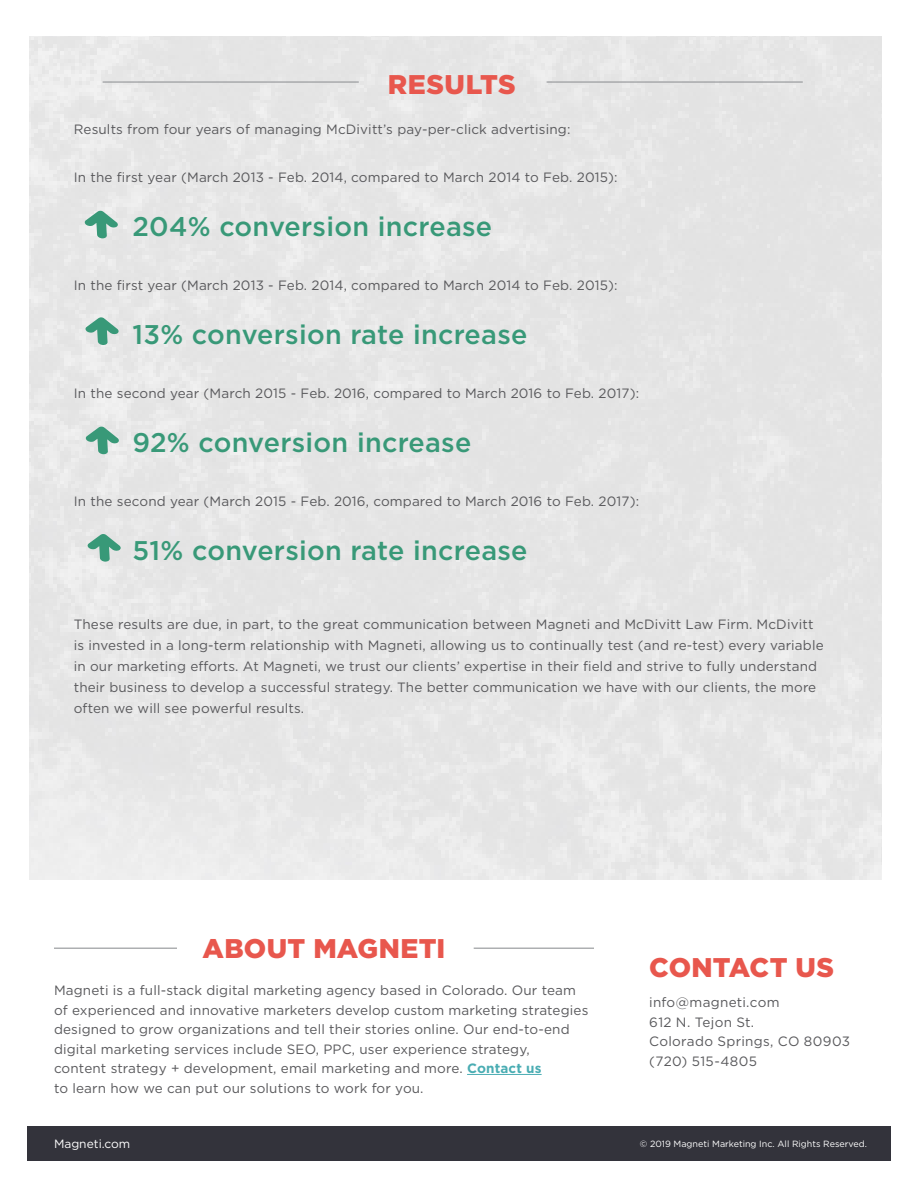
<style>
.page{position:relative;width:918px;height:1188px;background:#fff}
.page>*{position:absolute;margin:0;border:0;box-sizing:border-box;transform-origin:0 0}
.t1{font:500 27px "Gotham";letter-spacing:.01em;color:#389978}
.t2{font:900 27px "Gotham";letter-spacing:.015em;color:#e8574d}
.t3{font:13.5px/19.5px "Gotham";letter-spacing:.01em;color:#59595c}
.t4{font:12px "Gotham";color:#fff}
.t5{font:9px "Gotham";color:#fff}
.s1{font-weight:700;color:#4aadb3}
</style>
<div class="page">
<hr style="left:467px;top:1074px;width:75px;height:1px;background:#4aadb3">
<div style="left:27px;top:1127px;width:864px;height:34px;background:#33333b"></div>
<hr style="left:474px;top:948px;width:120px;height:1px;background:#939598">
<hr style="left:54px;top:948px;width:123px;height:1px;background:#939598">
<hr style="left:547px;top:81px;width:256px;height:2px;background:#939598">
<hr style="left:103px;top:81px;width:256px;height:2px;background:#939598">
<svg style="left:84px;top:210px;width:34px;height:29px"></svg>
<svg style="left:85px;top:317px;width:34px;height:28px"></svg>
<svg style="left:85px;top:426px;width:34px;height:28px"></svg>
<svg style="left:87px;top:534px;width:34px;height:28px"></svg>
<h1 class="t2" style="left:388px;top:65px;width:130px">RESULTS</h1>
<p class="t3" style="left:74px;top:119px;width:498px">Results from four years of managing McDivitt’s pay-per-click advertising:</p>
<p class="t3" style="left:74px;top:167px;width:545px">In the first year (March 2013 - Feb. 2014, compared to March 2014 to Feb. 2015):</p>
<h1 class="t1" style="left:132px;top:209px;width:361px">204% conversion increase</h1>
<p class="t3" style="left:74px;top:275px;width:545px">In the first year (March 2013 - Feb. 2014, compared to March 2014 to Feb. 2015):</p>
<h1 class="t1" style="left:132px;top:317px;width:397px">13% conversion rate increase</h1>
<p class="t3" style="left:74px;top:383px;width:567px">In the second year (March 2015 - Feb. 2016, compared to March 2016 to Feb. 2017):</p>
<h1 class="t1" style="left:132px;top:425px;width:340px">92% conversion increase</h1>
<p class="t3" style="left:74px;top:491px;width:567px">In the second year (March 2015 - Feb. 2016, compared to March 2016 to Feb. 2017):</p>
<h1 class="t1" style="left:132px;top:533px;width:397px">51% conversion rate increase</h1>
<p class="t3" style="left:74px;top:613px;width:751px;line-height:21px">These results are due, in part, to the great communication between Magneti and McDivitt Law Firm. McDivitt is invested in a long-term relationship with Magneti, allowing us to continually test (and re-test) every variable in our marketing efforts. At Magneti, we trust our clients’ expertise in their field and strive to fully understand their business to develop a successful strategy. The better communication we have with our clients, the more often we will see powerful results.</p>
<h1 class="t2" style="left:203px;top:929px;width:244px">ABOUT MAGNETI</h1>
<p class="t3" style="left:54px;top:980px;width:536px">Magneti is a full-stack digital marketing agency based in Colorado. Our team of experienced and innovative marketers develop custom marketing strategies designed to grow organizations and tell their stories online. Our end-to-end digital marketing services include SEO, PPC, user experience strategy,<br>content strategy + development, email marketing and more. <span class="s1">Contact us<br></span>to learn how we can put our solutions to work for you.</p>
<h1 class="t2" style="left:649px;top:949px;width:186px">CONTACT US</h1>
<p class="t3" style="left:649px;top:992px;width:203px">info@magneti.com<br>612 N. Tejon St.<br>Colorado Springs, CO 80903 (720) 515-4805</p>
<p class="t4" style="left:54px;top:1136px;width:78px">Magneti.com</p>
<p class="t5" style="left:640px;top:1138px;width:229px">© 2019 Magneti Marketing Inc. All Rights Reserved.</p>
</div>
